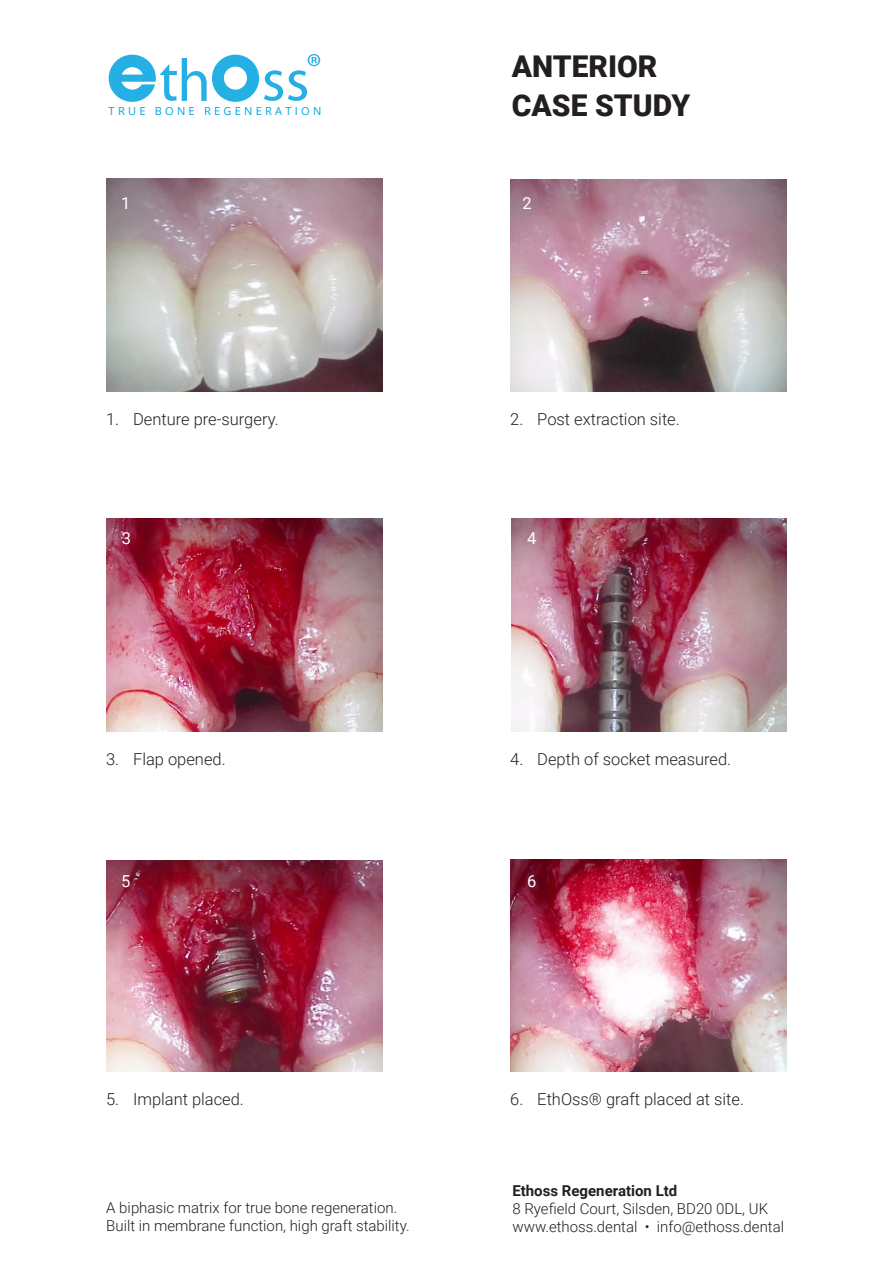
<style>
.page{position:relative;width:893px;height:1263px;background:#fff}
.page>*{position:absolute;margin:0;border:0;box-sizing:border-box;transform-origin:0 0}
.t1{font:900 30px "Roboto";color:#231f20}
.t2{font:300 16.5px "Roboto";color:#231f20}
.t3{font:16.5px "Roboto";color:#fff}
.t4{font:300 15px/18px "Roboto";color:#231f20}
.t5{font:700 15px "Roboto";color:#231f20}
.t6{font:11.1px "Open Sans";letter-spacing:.29em;color:#00a5e3}
</style>
<div class="page">
<svg style="left:109px;top:54px;width:211px;height:48px"></svg>
<img style="left:106px;top:519px;width:277px;height:212px">
<img style="left:511px;top:519px;width:276px;height:212px">
<img style="left:106px;top:860px;width:277px;height:211px">
<img style="left:510px;top:859px;width:277px;height:212px">
<img style="left:510px;top:179px;width:277px;height:212px">
<img style="left:106px;top:179px;width:277px;height:212px">
<p class="t6" style="left:109px;top:104px;width:214px">TRUE BONE REGENERATION</p>
<p class="t1" style="left:512px;top:45px;width:147px">ANTERIOR</p>
<p class="t1" style="left:512px;top:84px;width:180px">CASE STUDY</p>
<p class="t3" style="left:121px;top:191px;width:11px">1</p>
<p class="t3" style="left:523px;top:191px;width:11px">2</p>
<p class="t2" style="left:106px;top:407px;width:174px">1. Denture pre-surgery.</p>
<p class="t2" style="left:510px;top:407px;width:171px">2. Post extraction site.</p>
<p class="t3" style="left:122px;top:526px;width:11px">3</p>
<p class="t3" style="left:527px;top:526px;width:11px">4</p>
<p class="t2" style="left:106px;top:748px;width:121px">3. Flap opened.</p>
<p class="t2" style="left:510px;top:748px;width:222px">4. Depth of socket measured.</p>
<p class="t3" style="left:121px;top:869px;width:11px">5</p>
<p class="t3" style="left:527px;top:869px;width:11px">6</p>
<p class="t2" style="left:106px;top:1088px;width:139px">5. Implant placed.</p>
<p class="t2" style="left:510px;top:1088px;width:235px">6. EthOss® graft placed at site.</p>
<p class="t4" style="left:106px;top:1198px;width:305px">A biphasic matrix for true bone regeneration.<br>Built in membrane function, high graft stability.</p>
<p class="t5" style="left:512px;top:1180px;width:166px">Ethoss Regeneration Ltd</p>
<p class="t4" style="left:512px;top:1198px;width:273px">8 Ryefield Court, Silsden, BD20 0DL, UK www.ethoss.dental • info@ethoss.dental</p>
</div>
